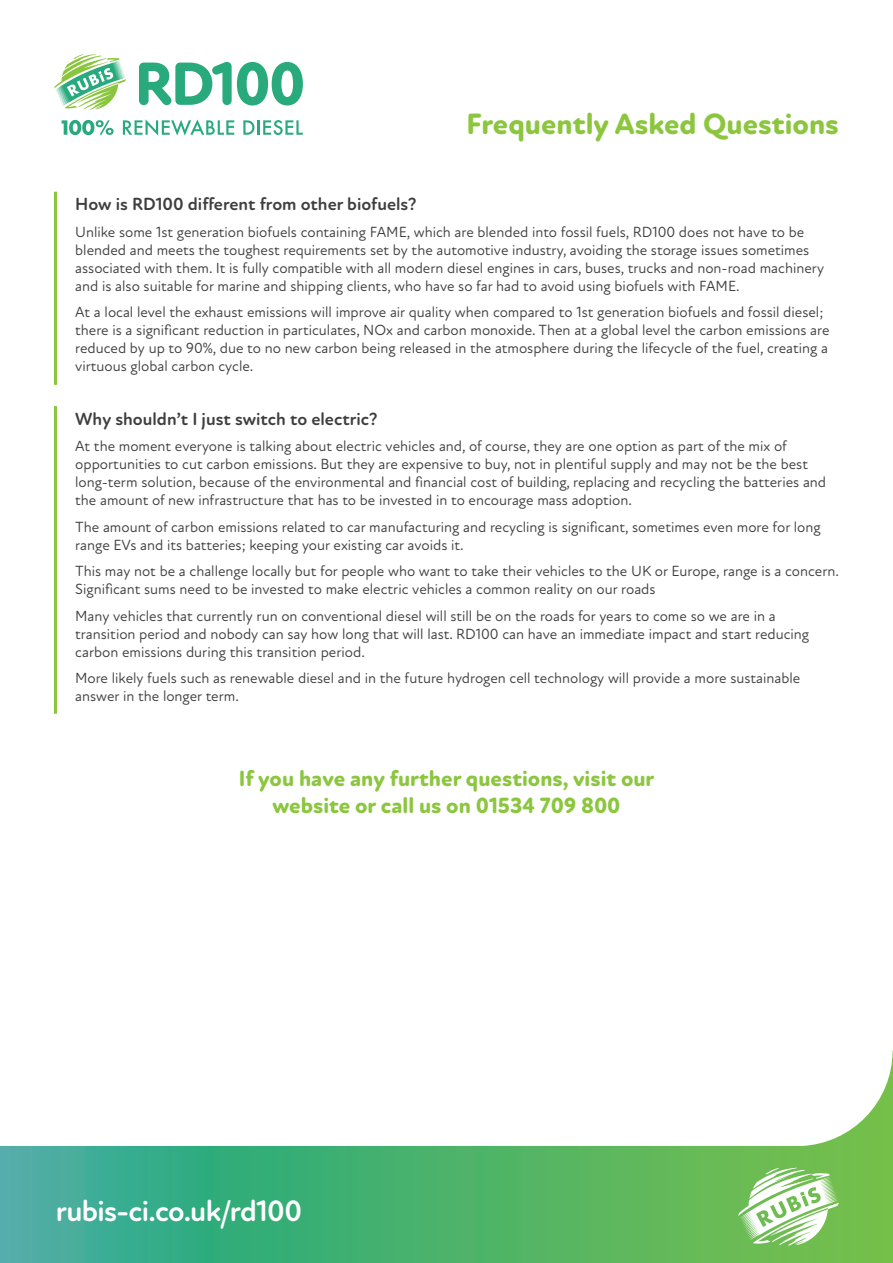
<style>
.page{position:relative;width:893px;height:1263px;background:#fff}
.page>*{position:absolute;margin:0;border:0;box-sizing:border-box;transform-origin:0 0}
.t1{font:800 30px "Atten Round New";color:#8bc63e}
.t2{font:700 30px "Atten Round New";letter-spacing:-.025em;color:#fff}
.t3{font:800 22.5px/27px "Atten Round New";color:#8bc63e;text-align:center}
.t4{font:700 18px "Atten Round New";color:#3e3e3f}
.t5{font:15px/18px "Atten Round New";color:#3e3e3f}
</style>
<div class="page">
<svg style="left:62px;top:120px;width:52px;height:15px"></svg>
<svg style="left:123px;top:119px;width:111px;height:17px"></svg>
<svg style="left:243px;top:120px;width:11px;height:15px"></svg>
<hr style="left:257px;top:120px;width:3px;height:15px;background:#28aa7d">
<svg style="left:263px;top:120px;width:40px;height:15px"></svg>
<svg style="left:139px;top:62px;width:164px;height:43px"></svg>
<svg style="left:54px;top:54px;width:72px;height:56px"></svg>
<svg style="left:0;top:1050px;width:893px;height:213px"></svg>
<svg style="left:738px;top:1168px;width:101px;height:78px"></svg>
<hr style="left:54px;top:406px;width:3px;height:308px;background:#8bc63e">
<hr style="left:54px;top:192px;width:3px;height:193px;background:#8bc63e">
<p class="t1" style="left:466px;top:106px;width:374px">Frequently Asked Questions</p>
<p class="t4" style="left:75px;top:193px;width:343px">How is RD100 different from other biofuels?</p>
<p class="t5" style="left:75px;top:223px;width:750px">Unlike some 1st generation biofuels containing FAME, which are blended into fossil fuels, RD100 does not have to be blended and meets the toughest requirements set by the automotive industry, avoiding the storage issues sometimes associated with them. It is fully compatible with all modern diesel engines in cars, buses, trucks and non-road machinery and is also suitable for marine and shipping clients, who have so far had to avoid using biofuels with FAME.</p>
<p class="t5" style="left:75px;top:303px;width:756px">At a local level the exhaust emissions will improve air quality when compared to 1st generation biofuels and fossil diesel; there is a significant reduction in particulates, NOx and carbon monoxide. Then at a global level the carbon emissions are reduced by up to 90%, due to no new carbon being released in the atmosphere during the lifecycle of the fuel, creating a virtuous global carbon cycle.</p>
<p class="t4" style="left:75px;top:408px;width:304px">Why shouldn’t I just switch to electric?</p>
<p class="t5" style="left:75px;top:437px;width:752px">At the moment everyone is talking about electric vehicles and, of course, they are one option as part of the mix of opportunities to cut carbon emissions. But they are expensive to buy, not in plentiful supply and may not be the best long-term solution, because of the environmental and financial cost of building, replacing and recycling the batteries and the amount of new infrastructure that has to be invested in to encourage mass adoption.</p>
<p class="t5" style="left:75px;top:518px;width:747px">The amount of carbon emissions related to car manufacturing and recycling is significant, sometimes even more for long range EVs and its batteries; keeping your existing car avoids it.</p>
<p class="t5" style="left:75px;top:562px;width:765px">This may not be a challenge locally but for people who want to take their vehicles to the UK or Europe, range is a concern.<br>Significant sums need to be invested to make electric vehicles a common reality on our roads</p>
<p class="t5" style="left:75px;top:607px;width:735px">Many vehicles that currently run on conventional diesel will still be on the roads for years to come so we are in a transition period and nobody can say how long that will last. RD100 can have an immediate impact and start reducing carbon emissions during this transition period.</p>
<p class="t5" style="left:75px;top:669px;width:726px">More likely fuels such as renewable diesel and in the future hydrogen cell technology will provide a more sustainable answer in the longer term.</p>
<p class="t3" style="left:239px;top:765px;width:417px">If you have any further questions, visit our website or call us on 01534 709 800</p>
<p class="t2" style="left:56px;top:1193px;width:248px">rubis-ci.co.uk/rd100</p>
</div>
